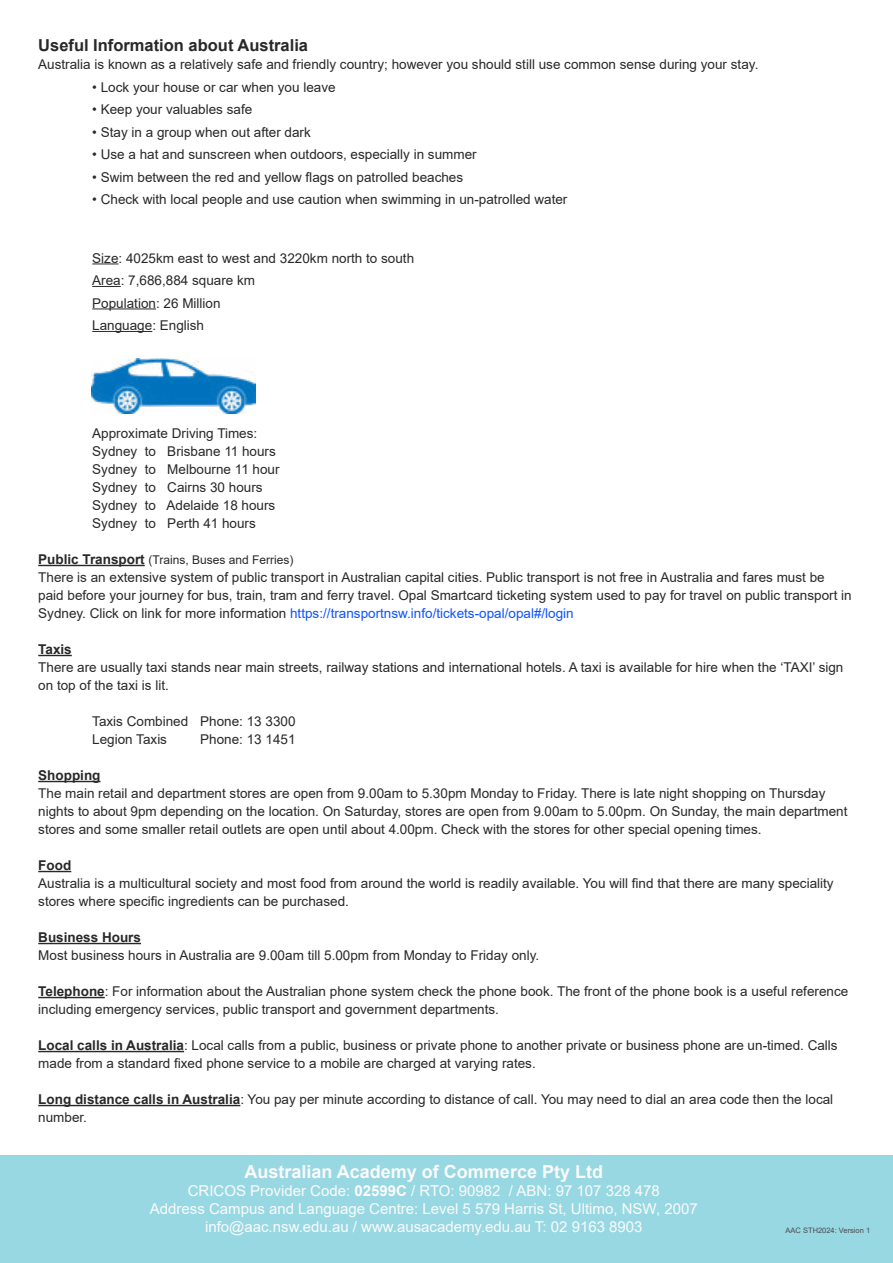
<style>
.page{position:relative;width:893px;height:1263px;background:#fff}
.page>*{position:absolute;margin:0;border:0;box-sizing:border-box;transform-origin:0 0}
.t1{font:700 18px "Arial";color:#fbfbfb}
.t2{font:700 16.5px "Arial";color:#292829}
.t3{font:15px/18px "Arial";color:#fbfbfb;text-align:center}
.t4{font:13.5px/18px "Arial";color:#292829}
.t5{font:700 13.5px "Arial";color:#292829}
.t6{font:12px "Arial";color:#292829}
.t7{font:7.5px "Arial";color:#4a4a4d}
.s1{font-weight:700;font-size:13.5px}
.s2{color:#0d53ff}
.s3{font-weight:700}
</style>
<div class="page">
<div style="left:0;top:1155px;width:893px;height:108px;background:#98d8e3"></div>
<svg style="left:92px;top:263px;width:27px;height:1px"></svg>
<svg style="left:92px;top:286px;width:29px;height:1px"></svg>
<hr style="left:92px;top:308px;width:64px;height:1px;background:#292829">
<hr style="left:92px;top:331px;width:60px;height:1px;background:#292829">
<hr style="left:38px;top:565px;width:107px;height:1px;background:#292829">
<hr style="left:38px;top:655px;width:34px;height:1px;background:#292829">
<hr style="left:38px;top:781px;width:63px;height:1px;background:#292829">
<hr style="left:38px;top:871px;width:33px;height:1px;background:#292829">
<hr style="left:38px;top:943px;width:103px;height:1px;background:#292829">
<hr style="left:38px;top:997px;width:67px;height:1px;background:#292829">
<hr style="left:38px;top:1051px;width:146px;height:1px;background:#292829">
<hr style="left:38px;top:1105px;width:202px;height:1px;background:#292829">
<img style="left:91px;top:358px;width:164px;height:55px">
<p class="t2" style="left:38px;top:34px;width:271px">Useful Information about Australia</p>
<p class="t4" style="left:38px;top:55px;width:722px">Australia is known as a relatively safe and friendly country; however you should still use common sense during your stay.</p>
<p class="t4" style="left:92px;top:78px;width:245px">• Lock your house or car when you leave</p>
<p class="t4" style="left:92px;top:100px;width:162px">• Keep your valuables safe</p>
<p class="t4" style="left:92px;top:123px;width:220px">• Stay in a group when out after dark</p>
<p class="t4" style="left:92px;top:145px;width:386px">• Use a hat and sunscreen when outdoors, especially in summer</p>
<p class="t4" style="left:92px;top:168px;width:372px">• Swim between the red and yellow flags on patrolled beaches</p>
<p class="t4" style="left:92px;top:190px;width:477px">• Check with local people and use caution when swimming in un-patrolled water</p>
<p class="t4" style="left:92px;top:246px;width:323px;line-height:22.5px">Size: 4025km east to west and 3220km north to south<br>Area: 7,686,884 square km<br>Population: 26 Million<br>Language: English</p>
<p class="t4" style="left:92px;top:424px;width:189px">Approximate Driving Times:<br>Sydney to Brisbane 11 hours<br>Sydney to Melbourne 11 hour<br>Sydney to Cairns 30 hours<br>Sydney to Adelaide 18 hours<br>Sydney to Perth 41 hours</p>
<p class="t6" style="left:38px;top:552px;width:257px"><span class="s1">Public Transport</span> (Trains, Buses and Ferries)</p>
<p class="t4" style="left:38px;top:568px;width:815px">There is an extensive system of public transport in Australian capital cities. Public transport is not free in Australia and fares must be paid before your journey for bus, train, tram and ferry travel. Opal Smartcard ticketing system used to pay for travel on public transport in<br>Sydney. Click on link for more information <span class="s2">https://transportnsw.info/tickets-opal/opal#/login</span></p>
<p class="t5" style="left:38px;top:640px;width:35px">Taxis</p>
<p class="t4" style="left:38px;top:658px;width:807px">There are usually taxi stands near main streets, railway stations and international hotels. A taxi is available for hire when the ‘TAXI’ sign on top of the taxi is lit.</p>
<p class="t4" style="left:92px;top:712px;width:205px">Taxis Combined Phone: 13 3300<br>Legion Taxis</p>
<p class="t4" style="left:200px;top:730px;width:97px">Phone: 13 1451</p>
<p class="t5" style="left:38px;top:766px;width:64px">Shopping</p>
<p class="t4" style="left:38px;top:784px;width:811px">The main retail and department stores are open from 9.00am to 5.30pm Monday to Friday. There is late night shopping on Thursday nights to about 9pm depending on the location. On Saturday, stores are open from 9.00am to 5.00pm. On Sunday, the main department stores and some smaller retail outlets are open until about 4.00pm. Check with the stores for other special opening times.</p>
<p class="t5" style="left:38px;top:856px;width:34px">Food</p>
<p class="t4" style="left:38px;top:874px;width:797px">Australia is a multicultural society and most food from around the world is readily available. You will find that there are many speciality stores where specific ingredients can be purchased.</p>
<p class="t5" style="left:38px;top:928px;width:104px">Business Hours</p>
<p class="t4" style="left:38px;top:946px;width:502px">Most business hours in Australia are 9.00am till 5.00pm from Monday to Friday only.</p>
<p class="t4" style="left:38px;top:982px;width:811px"><span class="s3">Telephone</span>: For information about the Australian phone system check the phone book. The front of the phone book is a useful reference including emergency services, public transport and government departments.</p>
<p class="t4" style="left:38px;top:1036px;width:801px"><span class="s3">Local calls in Australia</span>: Local calls from a public, business or private phone to another private or business phone are un-timed. Calls made from a standard fixed phone service to a mobile are charged at varying rates.</p>
<p class="t4" style="left:38px;top:1090px;width:796px"><span class="s3">Long distance calls in Australia</span>: You pay per minute according to distance of call. You may need to dial an area code then the local number.</p>
<h1 class="t1" style="left:245px;top:1159px;width:360px">Australian Academy of Commerce Pty Ltd</h1>
<p class="t3" style="left:150px;top:1182px;width:549px">CRICOS Provider Code: <span class="s3">02599C</span> / RTO: 90982 / ABN: 97 107 328 478<br>Address Campus and Language Centre: Level 5 579 Harris St, Ultimo, NSW, 2007 info@aac.nsw.edu.au / www.ausacademy.edu.au T: 02 9163 8903</p>
<p class="t7" style="left:786px;top:1225px;width:86px">AAC STH2024: Version 1</p>
</div>
